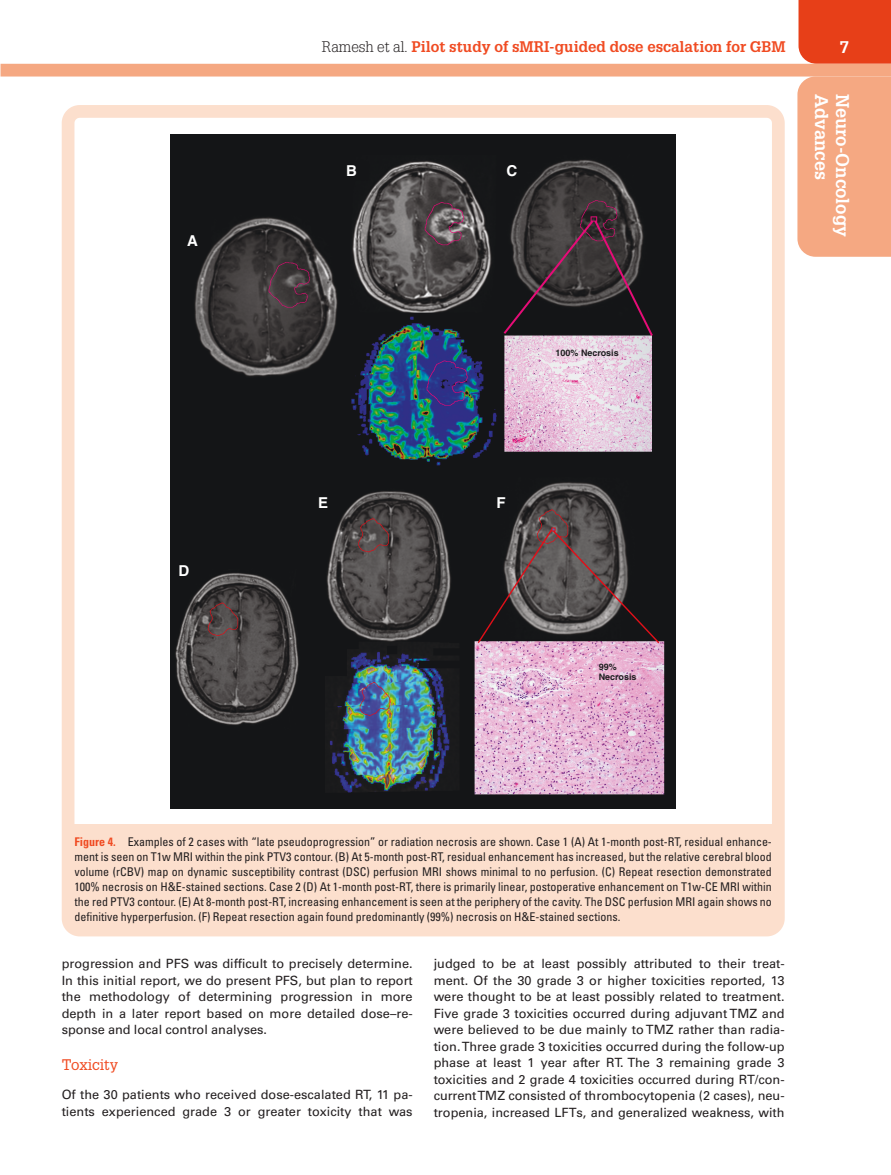
<style>
.page{position:relative;width:891px;height:1175px;background:#fff}
.page>*{position:absolute;margin:0;border:0;box-sizing:border-box;transform-origin:0 0}
.t1{font:18px "Glypha LT Std Bold 3";color:#fff}
.t2{font:700 16.5px "Glypha LT Std";color:#fff}
.t3{font:15px "Glypha LT Std Bold 3";color:#f04b22}
.HeadB{font:15px "Glypha LT Std";color:#f04b22}
.t4{font:15px "Helvetica Bold 3";color:#fff}
.Text{font:12.75px/16.5px "Univers LT Std";color:#231f20;text-align:justify}
.FigCapt{font:condensed 12px/15px "Univers LT Std";color:#231f20;text-align:justify}
.t5{font:9px/10.8px "Helvetica Bold 3";color:#1d1e1f}
.s1{font-family:"Glypha LT Std Light 2";color:#231f20}
.s2{font-weight:700;color:#f04b22}
</style>
<div class="page">
<div style="left:799px;top:0;width:92px;height:64px;background:#e73f18"></div>
<div style="left:1px;top:64px;width:890px;height:12px;background:#f5a882"></div>
<div style="left:797px;top:76px;width:94px;height:181px;background:#f5a882"></div>
<div style="left:65px;top:824px;width:716px;height:104px;background:#fcdfcd"></div>
<img style="left:171px;top:134px;width:505px;height:674px">
<div style="left:62px;top:105px;width:723px;height:831px;border:13px solid #fcdfcd;border-radius:12px"></div>
<p class="t4" style="left:187px;top:231px;width:12px">A</p>
<p class="t4" style="left:179px;top:561px;width:12px">D</p>
<p class="t3" style="left:322px;top:37px;width:465px"><span class="s1">Ramesh et al.</span> Pilot study of sMRI-guided dose escalation for GBM</p>
<p class="t2" style="left:840px;top:37px;width:11px">7</p>
<h1 class="t1" style="left:833px;top:94px;width:88px;rotate:90deg">Advances</h1>
<h1 class="t1" style="left:854px;top:94px;width:145px;rotate:90deg">Neuro-Oncology</h1>
<p class="t4" style="left:346px;top:162px;width:12px">B</p>
<p class="t4" style="left:506px;top:162px;width:12px">C</p>
<p class="t5" style="left:556px;top:347px;width:65px">100% Necrosis</p>
<p class="t4" style="left:318px;top:493px;width:12px">E</p>
<p class="t4" style="left:497px;top:493px;width:11px">F</p>
<p class="t5" style="left:599px;top:661px;width:39px">99%<br>Necrosis</p>
<p class="FigCapt" style="left:74px;top:833px;width:699px"><span class="s2">Figure 4.</span> Examples of 2 cases with “late pseudoprogression” or radiation necrosis are shown. Case 1 (A) At 1-month post-RT, residual enhance&shy;ment is seen on T1w MRI within the pink PTV3 contour. (B) At 5-month post-RT, residual enhancement has increased, but the relative cerebral blood volume (rCBV) map on dynamic susceptibility contrast (DSC) perfusion MRI shows minimal to no perfusion. (C) Repeat resection demonstrated 100% necrosis on H&amp;E-stained sections. Case 2 (D) At 1-month post-RT, there is primarily linear, postoperative enhancement on T1w-CE MRI within the red PTV3 contour. (E) At 8-month post-RT, increasing enhancement is seen at the periphery of the cavity. The DSC perfusion MRI again shows no definitive hyperperfusion. (F) Repeat resection again found predominantly (99%) necrosis on H&amp;E-stained sections.</p>
<p class="Text" style="left:62px;top:955px;width:352px">progression and PFS was difficult to precisely determine.<br>In this initial report, we do present PFS, but plan to report the methodology of determining progression in more depth in a later report based on more detailed dose–re&shy;sponse and local control analyses.</p>
<h3 class="HeadB" style="left:62px;top:1055px;width:58px">Toxicity</h3>
<p class="Text" style="left:62px;top:1086px;width:352px">Of the 30 patients who received dose-escalated RT, 11 pa&shy;tients experienced grade 3 or greater toxicity that was</p>
<p class="Text" style="left:434px;top:955px;width:353px">judged to be at least possibly attributed to their treat&shy;ment. Of the 30 grade 3 or higher toxicities reported, 13 were thought to be at least possibly related to treatment.<br>Five grade 3 toxicities occurred during adjuvant TMZ and were believed to be due mainly to TMZ rather than radia&shy;tion. Three grade 3 toxicities occurred during the follow-up phase at least 1 year after RT. The 3 remaining grade 3 toxicities and 2 grade 4 toxicities occurred during RT/con&shy;current TMZ consisted of thrombocytopenia (2 cases), neu&shy;tropenia, increased LFTs, and generalized weakness, with</p>
</div>
